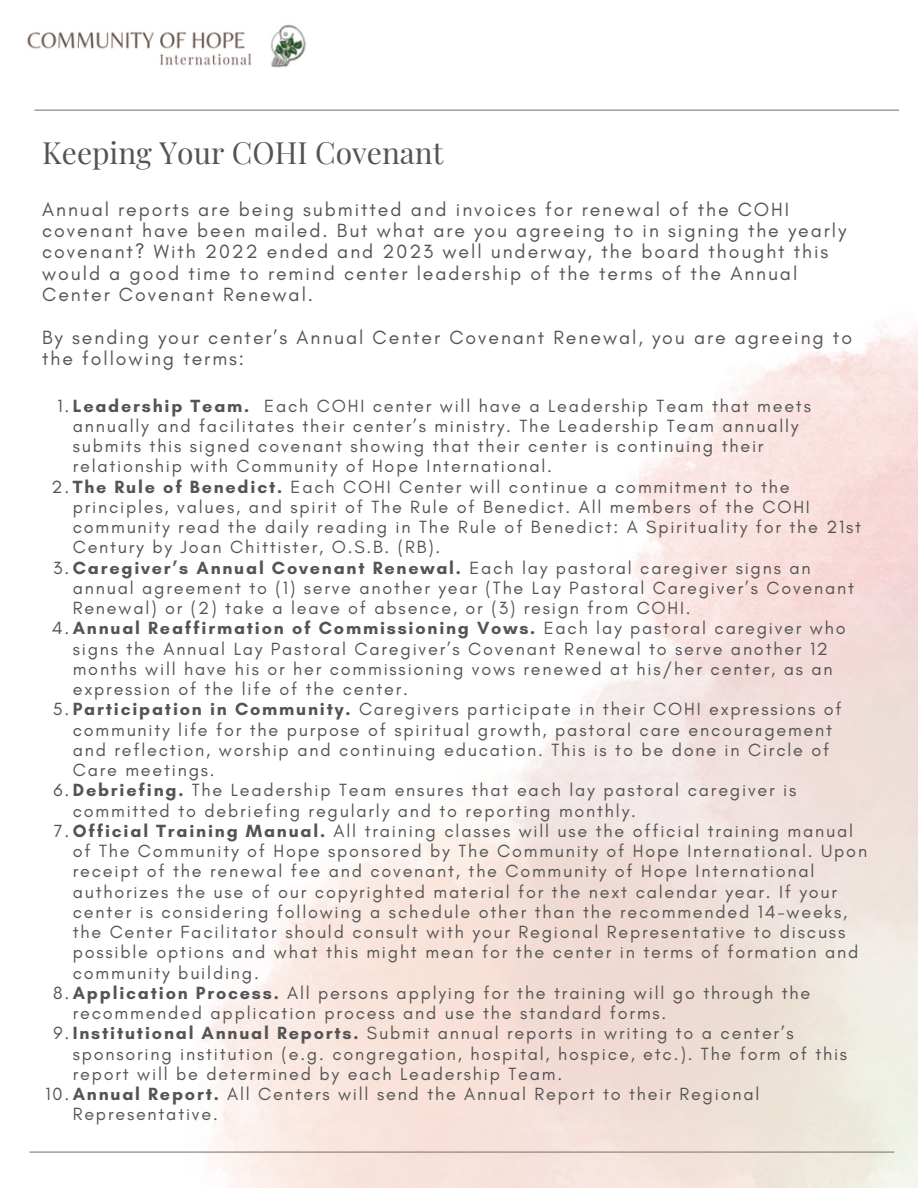
<style>
.page{position:relative;width:918px;height:1188px;background:#fff}
.page>*{position:absolute;margin:0;border:0;box-sizing:border-box;transform-origin:0 0}
.t1{font:30px "Playfair Display";color:#545454}
.t2{font:19.5px/21.3px "Glacial Indifference";letter-spacing:.1em;color:#545454}
.t3{font:18px "Glacial Indifference";letter-spacing:.1em;color:#545454}
.t4{font:700 18px "Glacial Indifference";letter-spacing:.1em;color:#545454}
.s1{font-weight:700}
.s2{font-weight:400}
</style>
<div class="page">
<img style="left:27px;top:24px;width:279px;height:43px">
<hr style="left:35px;top:110px;width:864px;height:1px;background:#8c7c6d">
<hr style="left:30px;top:1152px;width:864px;height:1px;background:#8c7c6d">
<h1 class="t1" style="left:42px;top:132px;width:403px">Keeping Your COHI Covenant</h1>
<p class="t2" style="left:42px;top:198px;width:806px">Annual reports are being submitted and invoices for renewal of the COHI covenant have been mailed. But what are you agreeing to in signing the yearly covenant? With 2022 ended and 2023 well underway, the board thought this would a good time to remind center leadership of the terms of the Annual Center Covenant Renewal.</p>
<p class="t2" style="left:42px;top:326px;width:811px">By sending your center’s Annual Center Covenant Renewal, you are agreeing to the following terms:</p>
<p class="t3" style="left:57px;top:394px;width:755px">1.<span class="s1">Leadership Team.</span> Each COHI center will have a Leadership Team that meets</p>
<p class="t3" style="left:73px;top:415px;width:727px">annually and facilitates their center’s ministry. The Leadership Team annually</p>
<p class="t3" style="left:73px;top:435px;width:692px">submits this signed covenant showing that their center is continuing their</p>
<p class="t3" style="left:73px;top:455px;width:481px">relationship with Community of Hope International.</p>
<p class="t3" style="left:52px;top:475px;width:740px">2.<span class="s1">The Rule of Benedict.</span> Each COHI Center will continue a commitment to the</p>
<p class="t3" style="left:73px;top:496px;width:739px">principles, values, and spirit of The Rule of Benedict. All members of the COHI</p>
<p class="t3" style="left:73px;top:516px;width:790px">community read the daily reading in The Rule of Benedict: A Spirituality for the 21st</p>
<p class="t3" style="left:73px;top:536px;width:369px">Century by Joan Chittister, O.S.B. (RB).</p>
<p class="t3" style="left:53px;top:556px;width:759px">3.<span class="s1">Caregiver’s Annual Covenant Renewal.</span> Each lay pastoral caregiver signs an</p>
<p class="t3" style="left:73px;top:577px;width:783px">annual agreement to (1) serve another year (The Lay Pastoral Caregiver’s Covenant</p>
<p class="t3" style="left:73px;top:597px;width:619px">Renewal) or (2) take a leave of absence, or (3) resign from COHI.</p>
<p class="t4" style="left:52px;top:617px;width:795px"><span class="s2">4.</span>Annual Reaffirmation of Commissioning Vows. <span class="s2">Each lay pastoral caregiver who</span></p>
<p class="t3" style="left:73px;top:637px;width:757px">signs the Annual Lay Pastoral Caregiver’s Covenant Renewal to serve another 12</p>
<p class="t3" style="left:73px;top:658px;width:761px">months will have his or her commissioning vows renewed at his/her center, as an</p>
<p class="t3" style="left:73px;top:678px;width:337px">expression of the life of the center.</p>
<p class="t3" style="left:53px;top:698px;width:790px">5.<span class="s1">Participation in Community.</span> Caregivers participate in their COHI expressions of</p>
<p class="t3" style="left:73px;top:718px;width:761px">community life for the purpose of spiritual growth, pastoral care encouragement</p>
<p class="t3" style="left:73px;top:739px;width:758px">and reflection, worship and continuing education. This is to be done in Circle of</p>
<p class="t3" style="left:73px;top:759px;width:143px">Care meetings.</p>
<p class="t3" style="left:53px;top:779px;width:744px">6.<span class="s1">Debriefing.</span> The Leadership Team ensures that each lay pastoral caregiver is</p>
<p class="t3" style="left:73px;top:799px;width:565px">committed to debriefing regularly and to reporting monthly.</p>
<p class="t3" style="left:54px;top:820px;width:801px">7.<span class="s1">Official Training Manual.</span> All training classes will use the official training manual</p>
<p class="t3" style="left:73px;top:840px;width:796px">of The Community of Hope sponsored by The Community of Hope International. Upon</p>
<p class="t3" style="left:73px;top:860px;width:743px">receipt of the renewal fee and covenant, the Community of Hope International</p>
<p class="t3" style="left:73px;top:880px;width:766px">authorizes the use of our copyrighted material for the next calendar year. If your</p>
<p class="t3" style="left:73px;top:901px;width:776px">center is considering following a schedule other than the recommended 14-weeks,</p>
<p class="t3" style="left:73px;top:921px;width:774px">the Center Facilitator should consult with your Regional Representative to discuss</p>
<p class="t3" style="left:73px;top:941px;width:787px">possible options and what this might mean for the center in terms of formation and</p>
<p class="t3" style="left:73px;top:961px;width:188px">community building.</p>
<p class="t3" style="left:53px;top:982px;width:759px">8.<span class="s1">Application Process.</span> All persons applying for the training will go through the</p>
<p class="t3" style="left:73px;top:1002px;width:595px">recommended application process and use the standard forms.</p>
<p class="t3" style="left:53px;top:1022px;width:742px">9.<span class="s1">Institutional Annual Reports.</span> Submit annual reports in writing to a center’s</p>
<p class="t3" style="left:73px;top:1042px;width:776px">sponsoring institution (e.g. congregation, hospital, hospice, etc.). The form of this</p>
<p class="t3" style="left:73px;top:1063px;width:491px">report will be determined by each Leadership Team.</p>
<p class="t3" style="left:46px;top:1083px;width:715px">10.<span class="s1">Annual Report.</span> All Centers will send the Annual Report to their Regional</p>
<p class="t3" style="left:73px;top:1103px;width:147px">Representative.</p>
</div>
